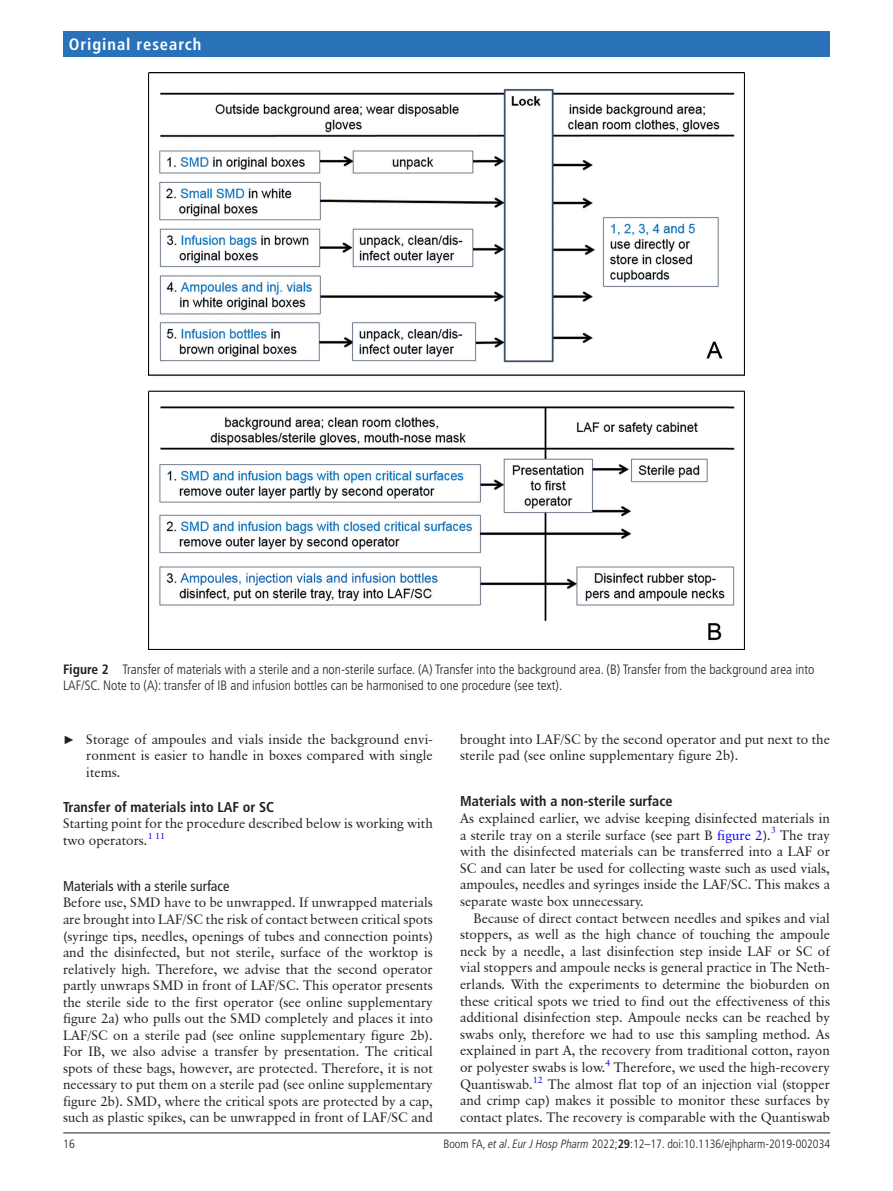
<style>
.page{position:relative;width:893px;height:1191px;background:#fff}
.page>*{position:absolute;margin:0;border:0;box-sizing:border-box;transform-origin:0 0}
.t1{font:700 condensed 16.5px "Frutiger LT Pro";letter-spacing:.055em;color:#fff}
.t2{font:700 condensed 14.25px "Frutiger LT Pro";color:#231f20}
.t3{font:condensed 14.25px "Frutiger LT Pro";color:#231f20}
.t4{font:13.5px/16.6px "Classical Garamond BT";color:#231f20;text-align:justify}
.t5{font:300 condensed 13.5px/16.5px "Frutiger LT Pro";color:#231f20}
.t6{font:300 condensed 12px "Frutiger LT Pro";color:#231f20}
.s1{font-weight:700}
.s2{font-family:"Arial";font-size:12px}
.s3{color:#00f}
.s4{font-style:italic}
</style>
<div class="page">
<hr style="left:63px;top:1132px;width:767px;height:1px;background:#231f20">
<div style="left:63px;top:31px;width:767px;height:25px;background:#2972b9"></div>
<img style="left:149px;top:72px;width:595px;height:577px">
<p class="t1" style="left:69px;top:34px;width:134px">Original research</p>
<p class="t5" style="left:63px;top:661px;width:753px"><span class="s1">Figure 2</span> Transfer of materials with a sterile and a non-sterile surface. (A) Transfer into the background area. (B) Transfer from the background area into<br>LAF/SC. Note to (A): transfer of IB and infusion bottles can be harmonised to one procedure (see text).</p>
<p class="t4" style="left:86px;top:730px;width:348px;text-indent:-23px"><span class="s2">►</span> Storage of ampoules and vials inside the background envi&shy;ronment is easier to handle in boxes compared with single items.</p>
<p class="t2" style="left:63px;top:798px;width:213px">Transfer of materials into LAF or SC</p>
<p class="t4" style="left:63px;top:815px;width:371px">Starting point for the procedure described below is working with two operators.<sup>1</sup> <sup>11</sup></p>
<p class="t3" style="left:63px;top:877px;width:168px">Materials with a sterile surface</p>
<p class="t4" style="left:63px;top:894px;width:371px">Before use, SMD have to be unwrapped. If unwrapped materials are brought into LAF/SC the risk of contact between critical spots (syringe tips, needles, openings of tubes and connection points) and the disinfected, but not sterile, surface of the worktop is relatively high. Therefore, we advise that the second operator partly unwraps SMD in front of LAF/SC. This operator presents the sterile side to the first operator (see online supplementary figure 2a) who pulls out the SMD completely and places it into LAF/SC on a sterile pad (see online supplementary figure 2b).<br>For IB, we also advise a transfer by presentation. The critical spots of these bags, however, are protected. Therefore, it is not necessary to put them on a sterile pad (see online supplementary figure 2b). SMD, where the critical spots are protected by a cap, such as plastic spikes, can be unwrapped in front of LAF/SC and</p>
<p class="t4" style="left:460px;top:730px;width:371px">brought into LAF/SC by the second operator and put next to the sterile pad (see online supplementary figure 2b).</p>
<p class="t2" style="left:460px;top:793px;width:214px">Materials with a non-sterile surface</p>
<p class="t4" style="left:460px;top:809px;width:371px">As explained earlier, we advise keeping disinfected materials in a sterile tray on a sterile surface (see part B <span class="s3">figure 2</span>).<sup>3</sup> The tray with the disinfected materials can be transferred into a LAF or SC and can later be used for collecting waste such as used vials, ampoules, needles and syringes inside the LAF/SC. This makes a separate waste box unnecessary.</p>
<p class="t4" style="left:460px;top:909px;width:371px;text-indent:14px">Because of direct contact between needles and spikes and vial stoppers, as well as the high chance of touching the ampoule neck by a needle, a last disinfection step inside LAF or SC of vial stoppers and ampoule necks is general practice in The Neth&shy;erlands. With the experiments to determine the bioburden on these critical spots we tried to find out the effectiveness of this additional disinfection step. Ampoule necks can be reached by swabs only, therefore we had to use this sampling method. As explained in part A, the recovery from traditional cotton, rayon or polyester swabs is low.<sup>4</sup> Therefore, we used the high-recovery Quantiswab.<sup>12</sup> The almost flat top of an injection vial (stopper and crimp cap) makes it possible to monitor these surfaces by contact plates. The recovery is comparable with the Quantiswab</p>
<p class="t6" style="left:63px;top:1136px;width:13px">16</p>
<p class="t6" style="left:443px;top:1136px;width:388px">Boom FA, <span class="s4">et al</span>. <span class="s4">Eur J Hosp Pharm</span> 2022;<span class="s1">29</span>:12–17. doi:10.1136/ejhpharm-2019-002034</p>
</div>
